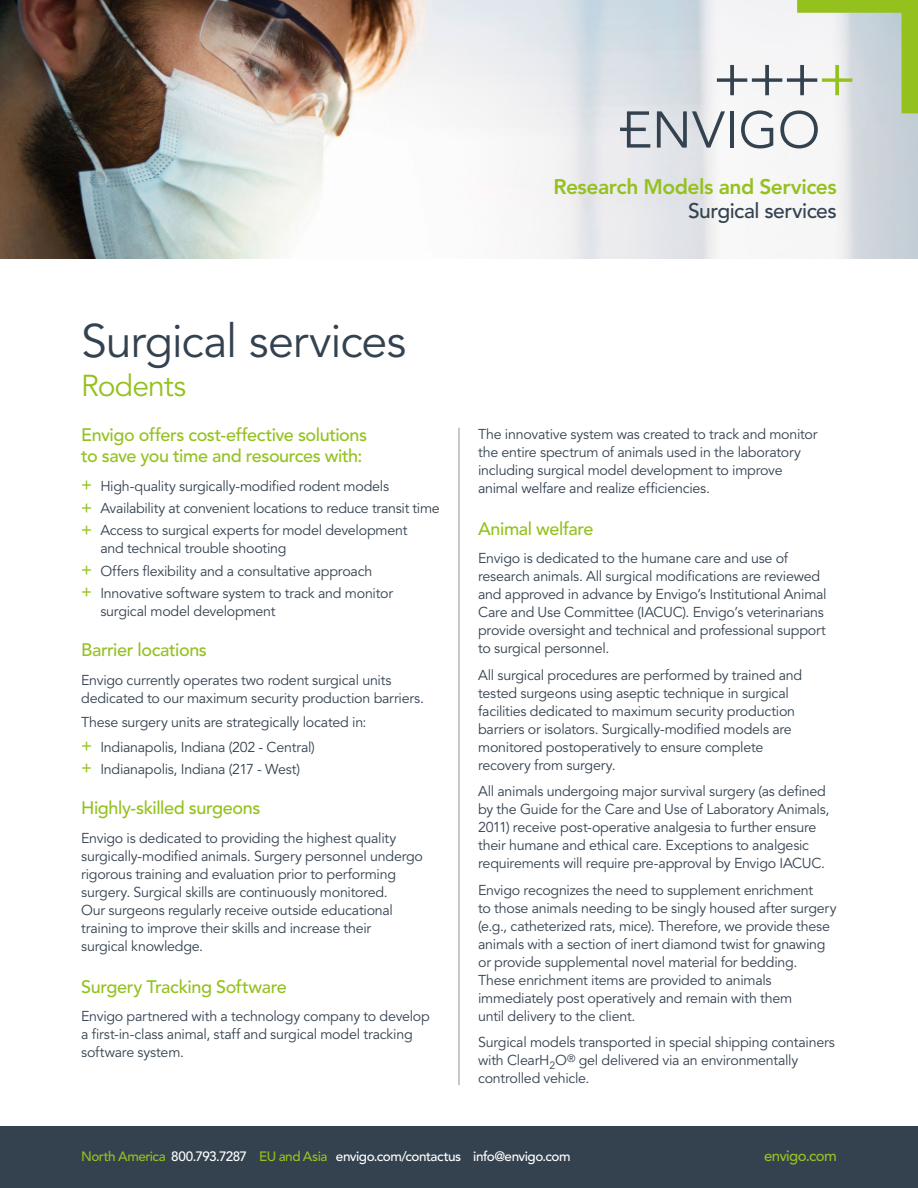
<style>
.page{position:relative;width:918px;height:1188px;background:#fff}
.page>*{position:absolute;margin:0;border:0;box-sizing:border-box;transform-origin:0 0}
.t1{font:46.5px "Avenir LT Std";letter-spacing:-.025em;color:#344250}
.t2{font:30px "Avenir LT Std";letter-spacing:-.025em;color:#95c11f}
.t3{font:800 21px "Avenir LT Std";letter-spacing:-.02em;color:#95c11f}
.t4{font:500 21px "Avenir LT Std";letter-spacing:-.025em;color:#344250}
.t5{font:500 18px/21px "Avenir LT Std";letter-spacing:-.025em;color:#95c11f}
.t6{font:500 15px "Avenir LT Std";letter-spacing:-.04em;color:#95c11f}
.t7{font:14.25px/18px "Avenir LT Std";letter-spacing:-.02em;color:#344250}
.t8{font:500 13.5px "Avenir LT Std";letter-spacing:-.035em;color:#fff}
.s1{font-weight:500;font-size:16.5px;color:#95c11f}
.s2{color:#95c11f}
</style>
<div class="page">
<div style="left:0;top:1126px;width:918px;height:62px;background:#344250"></div>
<img style="left:0;top:0;width:918px;height:258px">
<svg style="left:620px;top:111px;width:30px;height:37px"></svg>
<svg style="left:657px;top:0;width:261px;height:148px"></svg>
<hr style="left:459px;top:428px;width:1px;height:657px;background:#8c939e">
<h3 class="t3" style="left:554px;top:174px;width:285px">Research Models and Services</h3>
<h3 class="t4" style="left:688px;top:198px;width:150px">Surgical services</h3>
<h1 class="t1" style="left:81px;top:314px;width:326px">Surgical services</h1>
<h2 class="t2" style="left:81px;top:369px;width:107px">Rodents</h2>
<p class="t5" style="left:81px;top:425px;width:287px">Envigo offers cost-effective solutions to save you time and resources with:</p>
<p class="t7" style="left:81px;top:475px;width:360px;line-height:22.2px"><span class="s1">+</span> High-quality surgically-modified rodent models<br><span class="s1">+</span> Availability at convenient locations to reduce transit time <span class="s1">+</span> Access to surgical experts for model development</p>
<p class="t7" style="left:81px;top:538px;width:313px;line-height:22.2px;text-indent:19px">and technical trouble shooting<br><span class="s1">+</span> Offers flexibility and a consultative approach<br><span class="s1">+</span> Innovative software system to track and monitor</p>
<p class="t7" style="left:100px;top:602px;width:177px">surgical model development</p>
<p class="t5" style="left:81px;top:640px;width:127px">Barrier locations</p>
<p class="t7" style="left:81px;top:671px;width:344px">Envigo currently operates two rodent surgical units dedicated to our maximum security production barriers.</p>
<p class="t7" style="left:81px;top:710px;width:287px;line-height:24.5px">These surgery units are strategically located in: <span class="s1">+</span> Indianapolis, Indiana (202 - Central)</p>
<p class="t7" style="left:81px;top:760px;width:221px"><span class="s1">+</span> Indianapolis, Indiana (217 - West)</p>
<p class="t5" style="left:81px;top:798px;width:181px">Highly-skilled surgeons</p>
<p class="t7" style="left:81px;top:829px;width:343px">Envigo is dedicated to providing the highest quality surgically-modified animals. Surgery personnel undergo rigorous training and evaluation prior to performing surgery. Surgical skills are continuously monitored.<br>Our surgeons regularly receive outside educational training to improve their skills and increase their<br>surgical knowledge.</p>
<p class="t5" style="left:81px;top:977px;width:207px">Surgery Tracking Software</p>
<p class="t7" style="left:81px;top:1008px;width:350px">Envigo partnered with a technology company to develop a first-in-class animal, staff and surgical model tracking software system.</p>
<p class="t7" style="left:478px;top:425px;width:341px">The innovative system was created to track and monitor the entire spectrum of animals used in the laboratory including surgical model development to improve animal welfare and realize efficiencies.</p>
<p class="t5" style="left:478px;top:519px;width:117px">Animal welfare</p>
<p class="t7" style="left:478px;top:550px;width:350px">Envigo is dedicated to the humane care and use of research animals. All surgical modifications are reviewed and approved in advance by Envigo’s Institutional Animal Care and Use Committee (IACUC). Envigo’s veterinarians provide oversight and technical and professional support to surgical personnel.</p>
<p class="t7" style="left:478px;top:666px;width:326px">All surgical procedures are performed by trained and tested surgeons using aseptic technique in surgical facilities dedicated to maximum security production barriers or isolators. Surgically-modified models are monitored postoperatively to ensure complete recovery from surgery.</p>
<p class="t7" style="left:478px;top:783px;width:353px">All animals undergoing major survival surgery (as defined by the Guide for the Care and Use of Laboratory Animals, 2011) receive post-operative analgesia to further ensure their humane and ethical care. Exceptions to analgesic requirements will require pre-approval by Envigo IACUC.</p>
<p class="t7" style="left:478px;top:881px;width:360px">Envigo recognizes the need to supplement enrichment<br>to those animals needing to be singly housed after surgery (e.g., catheterized rats, mice). Therefore, we provide these animals with a section of inert diamond twist for gnawing or provide supplemental novel material for bedding.<br>These enrichment items are provided to animals immediately post operatively and remain with them<br>until delivery to the client.</p>
<p class="t7" style="left:478px;top:1034px;width:358px">Surgical models transported in special shipping containers with ClearH<sub>2</sub>O<sup>®</sup> gel delivered via an environmentally controlled vehicle.</p>
<p class="t8" style="left:81px;top:1149px;width:491px"><span class="s2">North America</span> 800.793.7287 <span class="s2">EU and Asia</span> envigo.com/contactus info@envigo.com</p>
<p class="t6" style="left:764px;top:1148px;width:74px">envigo.com</p>
</div>
